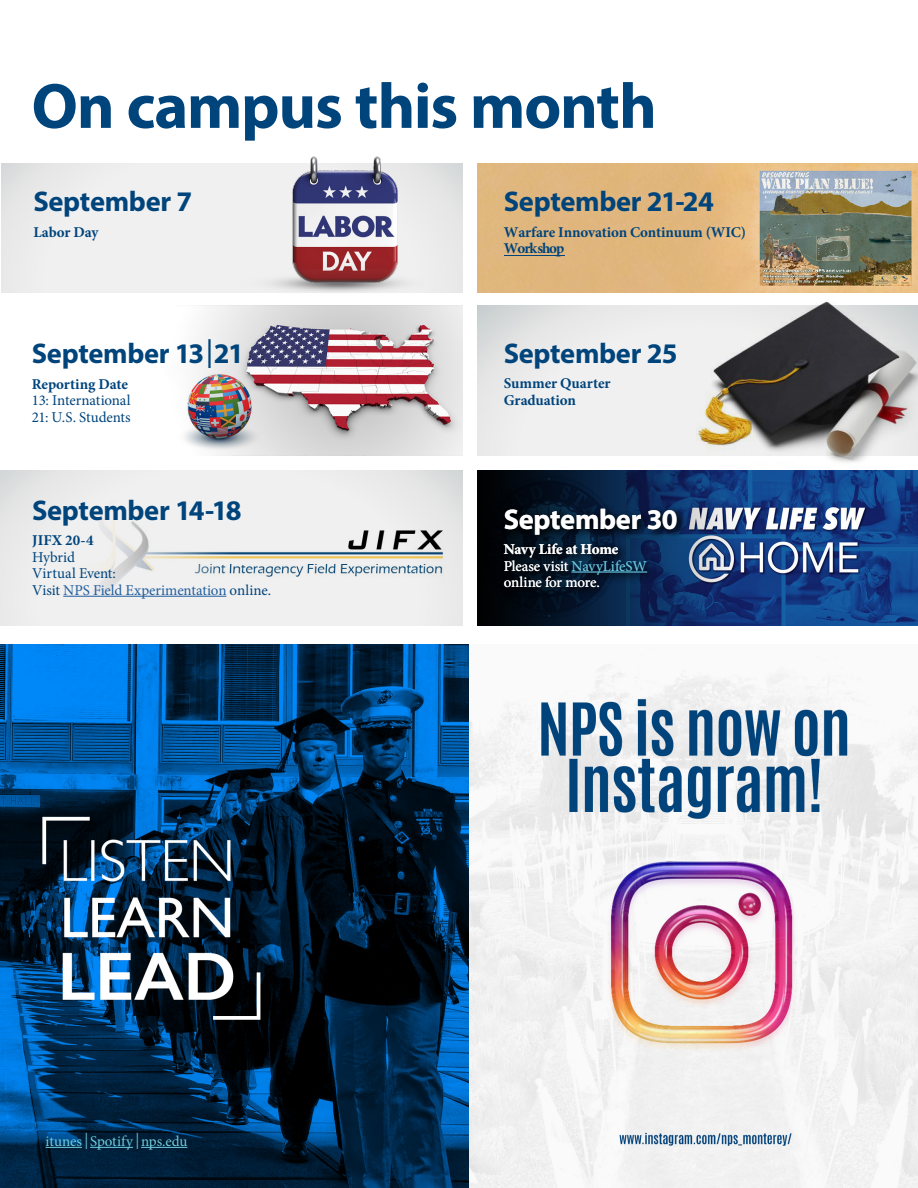
<style>
.page{position:relative;width:918px;height:1188px;background:#fff}
.page>*{position:absolute;margin:0;border:0;box-sizing:border-box;transform-origin:0 0}
.headline{font:700 64.5px "Myriad Pro";letter-spacing:-.02em;color:#00447c}
.headline_2{font:700 28.5px "Myriad Pro";letter-spacing:-.015em;color:#00447c}
.copy{font:700 28.5px "Myriad Pro";letter-spacing:-.015em;color:#00447c}
.headline_2-2{font:700 28.5px "Myriad Pro";letter-spacing:-.015em;color:#fff}
.copy-2{font:15px/16.5px "Minion Pro";letter-spacing:-.01em;color:#00447c}
.copy-3{font:700 15px/16.5px "Minion Pro";letter-spacing:-.01em;color:#00447c}
.copy-4{font:15px/16.5px "Minion Pro";letter-spacing:-.015em;color:#fff}
.copy-5{font:15px "Minion Pro";color:#6fccdc}
.copy-6{font:700 15px "Minion Pro";letter-spacing:-.015em;color:#fff}
.s1{font-weight:400;font-stretch:condensed;font-size:42.75px}
.s2{font-weight:700}
.s3{color:#215e9e}
.s4{font-family:"Arial Narrow";font-size:22.5px}
.s5{color:#6fccdc}
</style>
<div class="page">
<img style="left:60px;top:496px;width:394px;height:102px">
<img style="left:197px;top:306px;width:265px;height:150px">
<img style="left:184px;top:366px;width:78px;height:85px">
<img style="left:0;top:645px;width:918px;height:543px">
<img style="left:478px;top:164px;width:440px;height:128px">
<img style="left:478px;top:471px;width:440px;height:155px">
<hr style="left:63px;top:596px;width:163px;height:1px;background:#215e9e">
<img style="left:687px;top:301px;width:231px;height:161px">
<img style="left:277px;top:156px;width:136px;height:135px">
<div style="left:500px;top:504px;width:188px;height:94px;background:#000;opacity:.75"></div>
<hr style="left:571px;top:572px;width:76px;height:1px;background:#6fccdc">
<hr style="left:46px;top:1147px;width:36px;height:1px;background:#6fccdc">
<hr style="left:90px;top:1147px;width:43px;height:1px;background:#6fccdc">
<hr style="left:141px;top:1147px;width:46px;height:1px;background:#6fccdc">
<hr style="left:504px;top:255px;width:60px;height:1px;background:#00447c">
<p class="headline" style="left:32px;top:64px;width:627px">On campus this month</p>
<p class="headline_2" style="left:34px;top:183px;width:160px">September 7</p>
<p class="copy-3" style="left:34px;top:224px;width:66px">Labor Day</p>
<p class="headline_2" style="left:32px;top:335px;width:213px">September 13 <span class="s1">I</span> 21</p>
<p class="copy-2" style="left:32px;top:376px;width:100px"><span class="s2">Reporting Date<br></span>13: International</p>
<p class="copy-2" style="left:32px;top:409px;width:100px">21: U.S. Students</p>
<p class="headline_2" style="left:32px;top:492px;width:211px">September 14-18</p>
<p class="copy-3" style="left:32px;top:532px;width:63px">JIFX 20-4</p>
<p class="copy-2" style="left:32px;top:549px;width:241px">Hybrid<br>Virtual Event:<br>Visit <span class="s3">NPS Field Experimentation</span> online.</p>
<p class="copy-5" style="left:46px;top:1131px;width:143px">itunes <span class="s4">I</span> Spotify <span class="s4">I</span> nps.edu</p>
<p class="copy" style="left:504px;top:183px;width:211px">September 21-24</p>
<p class="copy-3" style="left:504px;top:223px;width:244px">Warfare Innovation Continuum (WIC)<br>Workshop</p>
<p class="headline_2" style="left:504px;top:335px;width:175px">September 25</p>
<p class="copy-3" style="left:504px;top:375px;width:108px">Summer Quarter<br>Graduation</p>
<p class="headline_2-2" style="left:504px;top:500px;width:175px">September 30</p>
<p class="copy-6" style="left:504px;top:539px;width:116px">Navy Life at Home</p>
<p class="copy-4" style="left:504px;top:558px;width:145px">Please visit <span class="s5">NavyLifeSW </span>online for more.</p>
</div>
